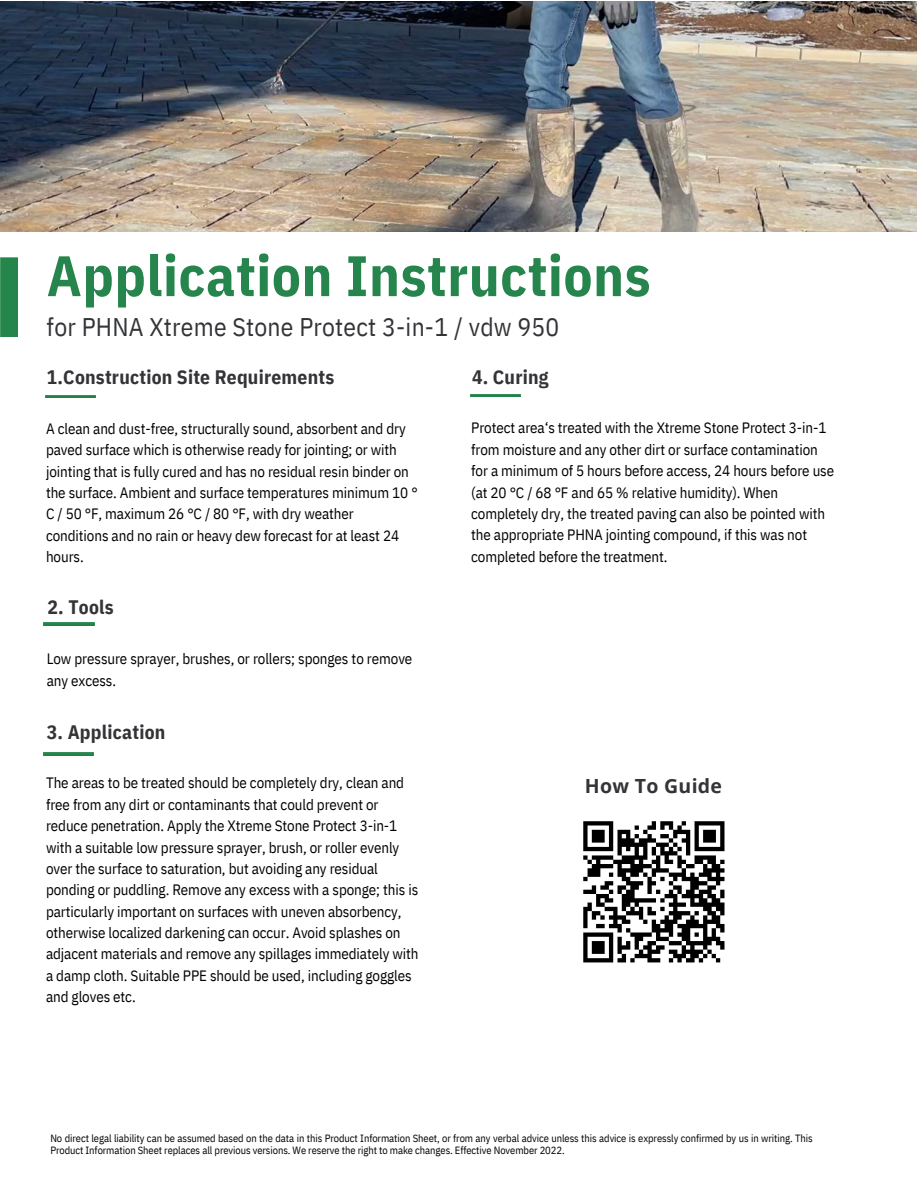
<style>
.page{position:relative;width:918px;height:1188px;background:#fff}
.page>*{position:absolute;margin:0;border:0;box-sizing:border-box;transform-origin:0 0}
.t1{font:700 57px "IBM Plex Sans Cond";letter-spacing:.01em;color:#25854c}
.t2{font:25.5px "IBM Plex Sans Cond";letter-spacing:.01em;color:#333437}
.t3{font:700 19.5px "IBM Plex Sans Cond";letter-spacing:.01em;color:#333437}
.t4{font:700 19.5px "Open Sans";letter-spacing:.015em;color:#333437}
.t5{font:15px/21.3px "IBM Plex Sans Cond";letter-spacing:-.005em;color:#000}
.t6{font:10.5px/12.3px "IBM Plex Sans Cond";letter-spacing:-.005em;color:#000}
</style>
<div class="page">
<img style="left:1px;top:258px;width:17px;height:79px">
<img style="left:45px;top:395px;width:51px;height:2px">
<img style="left:470px;top:395px;width:51px;height:2px">
<img style="left:44px;top:623px;width:50px;height:2px">
<img style="left:43px;top:753px;width:51px;height:2px">
<img style="left:0;top:1px;width:917px;height:231px">
<svg style="left:583px;top:821px;width:142px;height:142px"></svg>
<h1 class="t1" style="left:47px;top:231px;width:605px">Application Instructions</h1>
<h2 class="t2" style="left:47px;top:307px;width:514px">for PHNA Xtreme Stone Protect 3-in-1 / vdw 950</h2>
<h3 class="t3" style="left:47px;top:362px;width:289px">1.Construction Site Requirements</h3>
<h3 class="t3" style="left:472px;top:361px;width:78px">4. Curing</h3>
<p class="t5" style="left:46px;top:417px;width:373px">A clean and dust-free, structurally sound, absorbent and dry paved surface which is otherwise ready for jointing; or with jointing that is fully cured and has no residual resin binder on the surface. Ambient and surface temperatures minimum 10 ° C / 50 °F, maximum 26 °C / 80 °F, with dry weather conditions and no rain or heavy dew forecast for at least 24 hours.</p>
<h3 class="t3" style="left:48px;top:592px;width:68px">2. Tools</h3>
<p class="t5" style="left:47px;top:647px;width:367px">Low pressure sprayer, brushes, or rollers; sponges to remove any excess.</p>
<h3 class="t3" style="left:47px;top:716px;width:120px">3. Application</h3>
<p class="t5" style="left:46px;top:771px;width:374px">The areas to be treated should be completely dry, clean and free from any dirt or contaminants that could prevent or reduce penetration. Apply the Xtreme Stone Protect 3-in-1 with a suitable low pressure sprayer, brush, or roller evenly over the surface to saturation, but avoiding any residual ponding or puddling. Remove any excess with a sponge; this is particularly important on surfaces with uneven absorbency, otherwise localized darkening can occur. Avoid splashes on adjacent materials and remove any spillages immediately with a damp cloth. Suitable PPE should be used, including goggles and gloves etc.</p>
<p class="t5" style="left:471px;top:416px;width:364px">Protect area‘s treated with the Xtreme Stone Protect 3-in-1 from moisture and any other dirt or surface contamination for a minimum of 5 hours before access, 24 hours before use (at 20 °C / 68 °F and 65 % relative humidity). When completely dry, the treated paving can also be pointed with the appropriate PHNA jointing compound, if this was not completed before the treatment.</p>
<h3 class="t4" style="left:585px;top:772px;width:139px">How To Guide</h3>
<p class="t6" style="left:50px;top:1131px;width:764px">No direct legal liability can be assumed based on the data in this Product Information Sheet, or from any verbal advice unless this advice is expressly confirmed by us in writing. This<br>Product Information Sheet replaces all previous versions. We reserve the right to make changes. Effective November 2022.</p>
</div>
